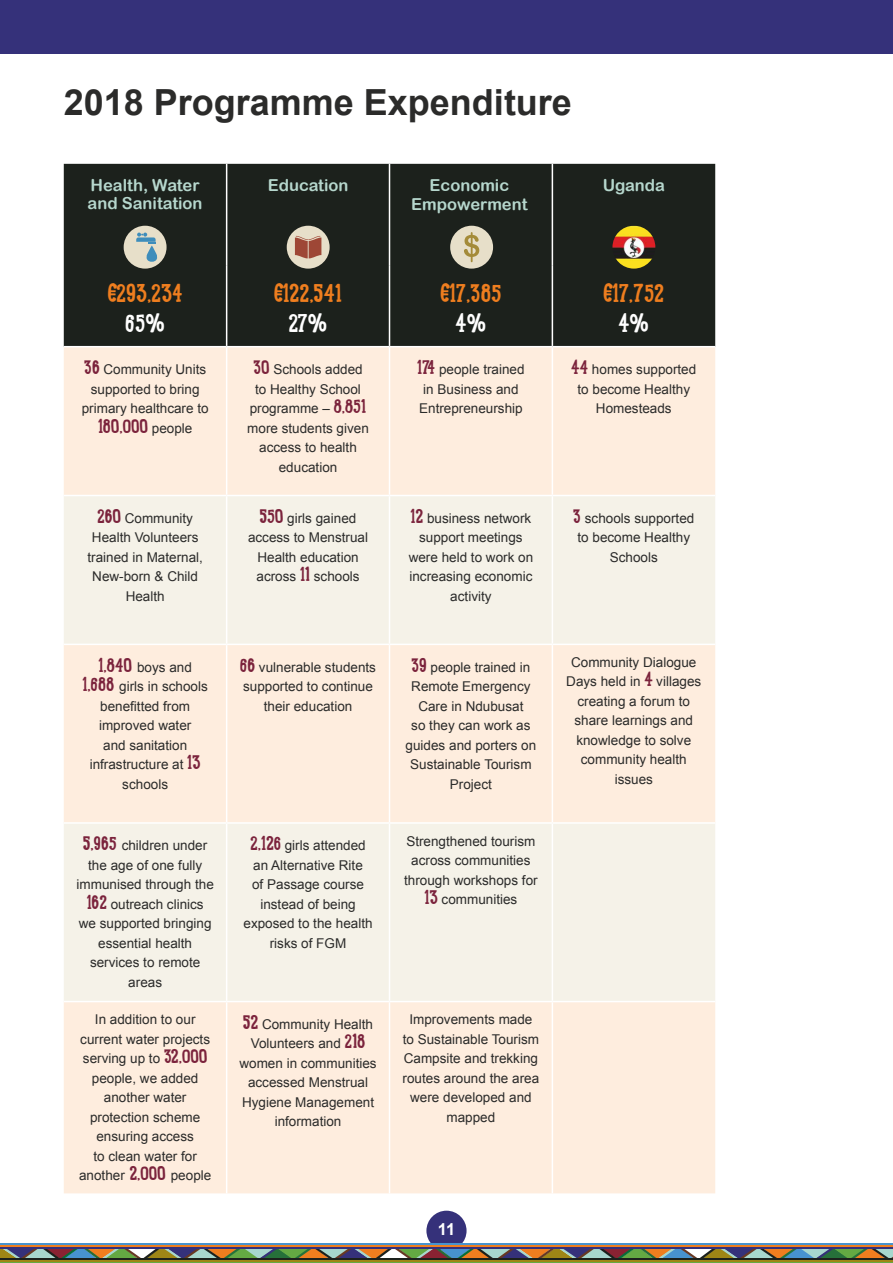
<style>
.page{position:relative;width:893px;height:1263px;background:#fff}
.page>*{position:absolute;margin:0;border:0;box-sizing:border-box;transform-origin:0 0}
.t1{font:700 36px "Arial";color:#2b2b2a}
.t2{font:700 25.5px "Lunch Box Slab";color:#ef7e1f}
.t3{font:700 25.5px "Lunch Box Slab";color:#fff}
.t4{font:700 19.5px "Lunch Box Slab";color:#7b233c}
.t5{font:16.5px/18px "Arial Rounded MT Bold";color:#b6d7cd}
.t6{font:700 16.5px "Arial";color:#fff}
.t7{font:13.5px/19.5px "Arial";color:#2b2b2a;text-align:center}
.s1{font-family:"Lunch Box Slab";font-weight:700;font-size:19.5px;color:#7b233c}
.s2{font-family:"Arial";font-weight:400;font-size:13.5px;color:#2b2b2a}
</style>
<div class="page">
<div style="left:426px;top:1211px;width:41px;height:40px;background:#35317a;border-radius:50%"></div>
<div style="left:0;top:0;width:893px;height:54px;background:#35317a"></div>
<svg style="left:0;top:1248px;width:893px;height:10px;background:#7e806d"></svg>
<hr style="left:0;top:1243px;width:893px;height:2px;background:#4793cf">
<hr style="left:0;top:1245px;width:893px;height:2px;background:#ef7e1f">
<hr style="left:0;top:1258px;width:893px;height:2px;background:#1c211c">
<hr style="left:0;top:1260px;width:893px;height:2px;background:#9e8616">
<hr style="left:0;top:1247px;width:893px;height:1px;background:#35317a">
<hr style="left:0;top:1262px;width:893px;height:1px;background:#64a943">
<div style="left:64px;top:164px;width:651px;height:182px;background:#1c211c"></div>
<svg style="left:64px;top:347px;width:651px;height:846px;background:#feeee0"></svg>
<svg style="left:64px;top:496px;width:651px;height:505px;background:#f8f1e7"></svg>
<hr style="left:226px;top:347px;width:1px;height:148px;background:#fff">
<hr style="left:389px;top:347px;width:1px;height:148px;background:#fff">
<hr style="left:552px;top:347px;width:1px;height:148px;background:#fff">
<hr style="left:64px;top:495px;width:163px;height:1px;background:#fff">
<hr style="left:227px;top:495px;width:162px;height:1px;background:#fff">
<hr style="left:226px;top:496px;width:1px;height:148px;background:#fff">
<hr style="left:389px;top:495px;width:163px;height:1px;background:#fff">
<hr style="left:389px;top:496px;width:1px;height:148px;background:#fff">
<hr style="left:552px;top:495px;width:163px;height:1px;background:#fff">
<hr style="left:552px;top:496px;width:1px;height:148px;background:#fff">
<hr style="left:64px;top:644px;width:163px;height:1px;background:#fff">
<hr style="left:227px;top:644px;width:162px;height:1px;background:#fff">
<hr style="left:226px;top:645px;width:1px;height:177px;background:#fff">
<hr style="left:389px;top:644px;width:163px;height:1px;background:#fff">
<hr style="left:389px;top:645px;width:1px;height:177px;background:#fff">
<hr style="left:552px;top:644px;width:163px;height:1px;background:#fff">
<hr style="left:552px;top:645px;width:1px;height:177px;background:#fff">
<hr style="left:64px;top:822px;width:163px;height:2px;background:#fff">
<hr style="left:227px;top:822px;width:162px;height:2px;background:#fff">
<hr style="left:226px;top:824px;width:1px;height:177px;background:#fff">
<hr style="left:389px;top:822px;width:163px;height:2px;background:#fff">
<hr style="left:389px;top:824px;width:1px;height:177px;background:#fff">
<hr style="left:552px;top:822px;width:163px;height:2px;background:#fff">
<hr style="left:552px;top:824px;width:1px;height:177px;background:#fff">
<hr style="left:64px;top:1001px;width:163px;height:1px;background:#fff">
<hr style="left:227px;top:1001px;width:162px;height:1px;background:#fff">
<hr style="left:226px;top:1002px;width:1px;height:191px;background:#fff">
<hr style="left:389px;top:1001px;width:163px;height:1px;background:#fff">
<hr style="left:389px;top:1002px;width:1px;height:191px;background:#fff">
<hr style="left:552px;top:1001px;width:163px;height:1px;background:#fff">
<hr style="left:552px;top:1002px;width:1px;height:191px;background:#fff">
<hr style="left:226px;top:164px;width:1px;height:102px;background:#fff">
<hr style="left:389px;top:164px;width:1px;height:102px;background:#fff">
<hr style="left:552px;top:164px;width:1px;height:102px;background:#fff">
<hr style="left:226px;top:266px;width:1px;height:80px;background:#fff">
<hr style="left:389px;top:266px;width:1px;height:80px;background:#fff">
<hr style="left:552px;top:266px;width:1px;height:80px;background:#fff">
<div style="left:124px;top:226px;width:43px;height:43px;background:#e7dfc9;border-radius:50%"></div>
<svg style="left:136px;top:233px;width:22px;height:29px"></svg>
<div style="left:287px;top:226px;width:43px;height:43px;background:#e7dfc9;border-radius:50%"></div>
<svg style="left:295px;top:236px;width:26px;height:22px"></svg>
<div style="left:450px;top:226px;width:43px;height:43px;background:#e7dfc9;border-radius:50%"></div>
<svg style="left:464px;top:232px;width:15px;height:30px"></svg>
<img style="left:612px;top:226px;width:43px;height:43px;border-radius:21px">
<h1 class="t1" style="left:64px;top:78px;width:510px">2018 Programme Expenditure</h1>
<p class="t5" style="left:88px;top:176px;width:116px">Health, Water and Sanitation</p>
<p class="t5" style="left:268px;top:176px;width:82px">Education</p>
<p class="t5" style="left:411px;top:175px;width:118px;line-height:19.5px;text-align:center">Economic<br>Empowerment</p>
<p class="t5" style="left:603px;top:176px;width:64px">Uganda</p>
<h2 class="t2" style="left:108px;top:274px;width:76px">€293,234</h2>
<h2 class="t3" style="left:125px;top:304px;width:41px">65%</h2>
<p class="t7" style="left:82px;top:360px;width:128px"><span class="s1">36</span> Community Units supported to bring primary healthcare to</p>
<h3 class="t4" style="left:98px;top:411px;width:96px">180,000 <span class="s2">people</span></h3>
<h2 class="t2" style="left:274px;top:274px;width:70px">€122,541</h2>
<h2 class="t3" style="left:289px;top:304px;width:40px">27%</h2>
<h2 class="t2" style="left:441px;top:274px;width:62px">€17,385</h2>
<h2 class="t3" style="left:456px;top:304px;width:32px">4%</h2>
<h2 class="t2" style="left:604px;top:274px;width:62px">€17,752</h2>
<h2 class="t3" style="left:618px;top:304px;width:32px">4%</h2>
<p class="t7" style="left:247px;top:360px;width:123px"><span class="s1">30</span> Schools added to Healthy School programme – <span class="s1">8,851 </span>more students given access to health education</p>
<p class="t7" style="left:417px;top:360px;width:109px"><span class="s1">174</span> people trained in Business and<br>Entrepreneurship</p>
<p class="t7" style="left:571px;top:360px;width:126px"><span class="s1">44</span> homes supported to become Healthy<br>Homesteads</p>
<p class="t7" style="left:87px;top:508px;width:117px"><span class="s1">260</span> Community<br>Health Volunteers trained in Maternal,<br>New-born &amp; Child<br>Health</p>
<p class="t7" style="left:248px;top:508px;width:122px"><span class="s1">550</span> girls gained access to Menstrual<br>Health education across <span class="s1">11</span> schools</p>
<p class="t7" style="left:409px;top:508px;width:126px"><span class="s1">12</span> business network support meetings were held to work on increasing economic activity</p>
<p class="t7" style="left:573px;top:508px;width:123px"><span class="s1">3</span> schools supported to become Healthy<br>Schools</p>
<p class="t7" style="left:83px;top:657px;width:127px"><span class="s1">1,840</span> boys and<br><span class="s1">1,688</span> girls in schools benefitted from improved water<br>and sanitation infrastructure at <span class="s1">13 </span>schools</p>
<p class="t7" style="left:240px;top:657px;width:137px"><span class="s1">66</span> vulnerable students supported to continue their education</p>
<p class="t7" style="left:406px;top:657px;width:132px"><span class="s1">39</span> people trained in<br>Remote Emergency<br>Care in Ndubusat<br>so they can work as guides and porters on<br>Sustainable Tourism<br>Project</p>
<p class="t7" style="left:566px;top:652px;width:137px">Community Dialogue<br>Days held in <span class="s1">4</span> villages creating a forum to share learnings and knowledge to solve community health issues</p>
<p class="t7" style="left:77px;top:836px;width:139px"><span class="s1">5,965</span> children under the age of one fully immunised through the<br><span class="s1">162</span> outreach clinics we supported bringing essential health services to remote areas</p>
<p class="t7" style="left:243px;top:836px;width:131px"><span class="s1">2,126</span> girls attended an Alternative Rite<br>of Passage course instead of being exposed to the health risks of FGM</p>
<p class="t7" style="left:404px;top:831px;width:135px">Strengthened tourism across communities through workshops for<br><span class="s1">13</span> communities</p>
<p class="t7" style="left:79px;top:1010px;width:134px">In addition to our current water projects serving up to <span class="s1">32,000 </span>people, we added another water protection scheme ensuring access<br>to clean water for another <span class="s1">2,000</span> people</p>
<p class="t7" style="left:239px;top:1014px;width:139px"><span class="s1">52</span> Community Health<br>Volunteers and <span class="s1">218 </span>women in communities accessed Menstrual<br>Hygiene Management information</p>
<p class="t7" style="left:403px;top:1010px;width:138px">Improvements made to Sustainable Tourism<br>Campsite and trekking routes around the area were developed and mapped</p>
<p class="t6" style="left:438px;top:1218px;width:19px">11</p>
</div>
